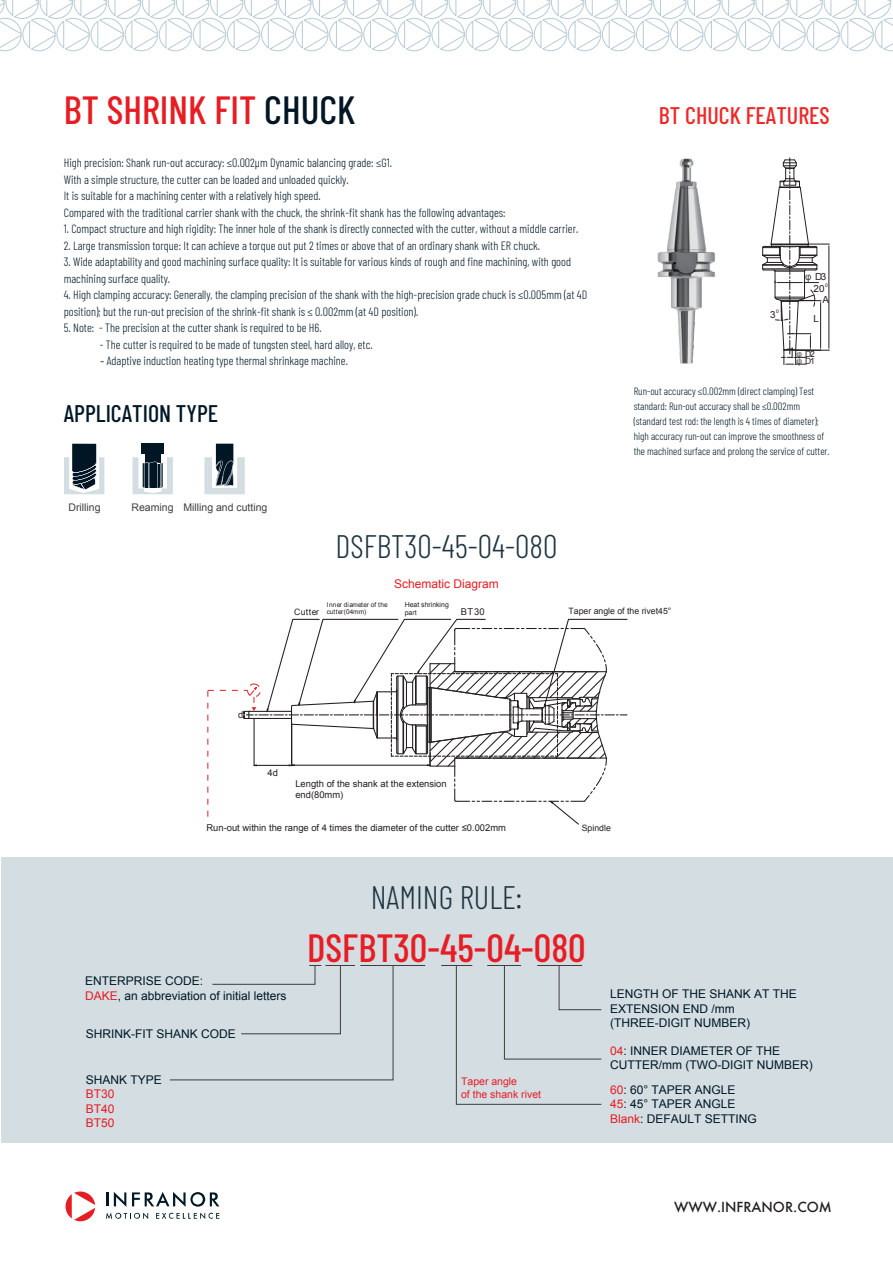
<style>
.page{position:relative;width:893px;height:1263px;background:#fff}
.page>*{position:absolute;margin:0;border:0;box-sizing:border-box;transform-origin:0 0}
.t1{font:500 39.3px "Barlow Condensed";color:#e71d24}
.t2{font:300 32.55px "Barlow Condensed";color:#1e3540}
.t3{font:500 24px "Barlow Condensed";color:#ee2928}
.t4{font:500 24px "Barlow Condensed";color:#001826}
.t5{font:500 13.5px "Futura";color:#231f20}
.t6{font:300 12px/16.5px "Barlow Condensed";color:#001826}
.t7{font:12px/14.4px "Arial";color:#001826}
.t8{font:12px/14.4px "Arial";color:#e71d24;text-align:justify}
.t9{font:300 10.5px/15px "Barlow Condensed";color:#001826}
.t10{font:10.5px "Arial";color:#3e3e3f}
.t11{font:10.5px/12.6px "Arial";color:#e71d24}
.t12{font:9.9px/10.5px "Arial";color:#231f20}
.t13{font:9.45px/11.2px "Arial";color:#231f20}
.t14{font:8.7px "Arial";color:#231f20}
.t15{font:8.55px/6.9px "Arial";color:#231f20}
.t16{font:6.9px "Arial";color:#231f20}
.t17{font:6.6px/7.2px "Arial";letter-spacing:.015em;color:#231f20}
.t18{font:4.95px "Arial";color:#231f20}
.s1{color:#001624}
.s2{font-family:"Myriad Pro";font-weight:400}
.s3{color:#3f3f40}
.s4{color:#e71d24}
</style>
<div class="page">
<div style="left:1px;top:857px;width:891px;height:285px;background:#d3dde2"></div>
<svg style="left:0;top:0;width:893px;height:51px"></svg>
<svg style="left:66px;top:1191px;width:29px;height:30px"></svg>
<svg style="left:106px;top:1192px;width:113px;height:27px"></svg>
<svg style="left:64px;top:444px;width:40px;height:50px"></svg>
<div style="left:145px;top:444px;width:15px;height:44px;background:#001624"></div>
<div style="left:142px;top:444px;width:22px;height:10px;background:#001624"></div>
<svg style="left:133px;top:457px;width:40px;height:37px"></svg>
<svg style="left:204px;top:444px;width:41px;height:50px"></svg>
<svg style="left:169px;top:965px;width:224px;height:115px"></svg>
<hr style="left:360px;top:965px;width:65px;height:1px;background:#3e3e3f">
<svg style="left:456px;top:965px;width:146px;height:140px"></svg>
<hr style="left:441px;top:965px;width:31px;height:1px;background:#3e3e3f">
<hr style="left:487px;top:965px;width:34px;height:1px;background:#3e3e3f">
<hr style="left:537px;top:965px;width:45px;height:1px;background:#3e3e3f">
<img style="left:657px;top:158px;width:58px;height:206px">
<hr style="left:829px;top:247px;width:1px;height:100px;background:#231f20">
<svg style="left:762px;top:158px;width:67px;height:207px"></svg>
<svg style="left:208px;top:618px;width:420px;height:207px"></svg>
<h1 class="t1" style="left:64px;top:82px;width:293px">BT SHRINK FIT <span class="s1">CHUCK</span></h1>
<h3 class="t3" style="left:659px;top:99px;width:172px">BT CHUCK FEATURES</h3>
<p class="t6" style="left:64px;top:154px;width:443px">High precision: Shank run-out accuracy: ≤0.002μm Dynamic balancing grade: ≤G1.<br>With a simple structure, the cutter can be loaded and unloaded quickly.<br>It is suitable for a machining center with a relatively high speed.<br>Compared with the traditional carrier shank with the chuck, the shrink-fit shank has the following advantages:</p>
<p class="t6" style="left:64px;top:220px;width:516px">1. Compact structure and high rigidity: The inner hole of the shank is directly connected with the cutter, without a middle carrier.</p>
<p class="t6" style="left:64px;top:236px;width:478px">2. Large transmission torque: It can achieve a torque out put 2 times or above that of an ordinary shank with ER chuck.</p>
<p class="t6" style="left:64px;top:253px;width:509px">3. Wide adaptability and good machining surface quality: It is suitable for various kinds of rough and fine machining, with good machining surface quality.</p>
<p class="t6" style="left:64px;top:286px;width:525px">4. High clamping accuracy: Generally, the clamping precision of the shank with the high-precision grade chuck is ≤0.005mm (at 4D position); but the run-out precision of the shrink-fit shank is ≤ 0.002mm (at 4D position).</p>
<p class="t6" style="left:64px;top:319px;width:259px">5. Note: - The precision at the cutter shank is required to be H6.</p>
<p class="t6" style="left:100px;top:335px;width:274px">- The cutter is required to be made of tungsten steel, hard alloy, etc.</p>
<p class="t6" style="left:101px;top:352px;width:249px"><span class="s2">-</span> Adaptive induction heating type thermal shrinkage machine.</p>
<h3 class="t4" style="left:64px;top:396px;width:156px">APPLICATION TYPE</h3>
<p class="t10" style="left:69px;top:501px;width:34px">Drilling</p>
<p class="t10" style="left:132px;top:501px;width:137px">Reaming Milling and cutting</p>
<h2 class="t2" style="left:335px;top:523px;width:224px">DSFBT30-45-04-080</h2>
<p class="t8" style="left:394px;top:576px;width:106px">Schematic Diagram</p>
<p class="t18" style="left:776px;top:308px;width:4px">0</p>
<p class="t12" style="left:770px;top:310px;width:7px">3</p>
<p class="t12" style="left:805px;top:272px;width:23px"><span class="s3">φ</span> D3</p>
<p class="t18" style="left:825px;top:282px;width:4px">0</p>
<p class="t12" style="left:822px;top:284px;width:8px;text-indent:-9px">20<br>A</p>
<p class="t12" style="left:813px;top:314px;width:7px">L</p>
<p class="t15" style="left:796px;top:350px;width:20px"><span class="s3">φ</span> D2 <span class="s3">φ</span> D1</p>
<p class="t9" style="left:634px;top:383px;width:197px">Run-out accuracy ≤0.002mm (direct clamping) Test standard: Run-out accuracy shall be ≤0.002mm (standard test rod: the length is 4 times of diameter); high accuracy run-out can improve the smoothness of the machined surface and prolong the service of cutter.</p>
<p class="t17" style="left:327px;top:601px;width:63px">Inner diameter of the cutter(04mm)</p>
<p class="t16" style="left:405px;top:600px;width:46px">Heat shrinking</p>
<p class="t14" style="left:294px;top:607px;width:27px">Cutter</p>
<p class="t16" style="left:405px;top:608px;width:13px">part</p>
<p class="t13" style="left:461px;top:606px;width:25px">BT30</p>
<p class="t13" style="left:238px;top:709px;width:7px">d</p>
<p class="t13" style="left:268px;top:767px;width:12px">4d</p>
<p class="t13" style="left:295px;top:778px;width:153px">Length of the shank at the extension end(80mm)</p>
<p class="t13" style="left:206px;top:822px;width:301px">Run-out within the range of 4 times the diameter of the cutter ≤0.002mm</p>
<p class="t14" style="left:568px;top:605px;width:104px">Taper angle of the rivet45°</p>
<p class="t14" style="left:582px;top:822px;width:31px">Spindle</p>
<p class="t7" style="left:85px;top:974px;width:203px">ENTERPRISE CODE:<br><span class="s4">DAKE</span>, an abbreviation of initial letters</p>
<p class="t7" style="left:86px;top:1027px;width:152px">SHRINK-FIT SHANK CODE</p>
<p class="t7" style="left:86px;top:1072px;width:78px">SHANK TYPE</p>
<p class="t8" style="left:86px;top:1087px;width:30px">BT30<br>BT40<br>BT50</p>
<h2 class="t2" style="left:371px;top:874px;width:153px">NAMING RULE:</h2>
<h1 class="t1" style="left:307px;top:920px;width:280px">DSFBT30-45-04-080</h1>
<p class="t11" style="left:461px;top:1075px;width:81px">Taper angle<br>of the shank rivet</p>
<p class="t7" style="left:610px;top:987px;width:188px">LENGTH OF THE SHANK AT THE<br>EXTENSION END /mm (THREE-DIGIT NUMBER)</p>
<p class="t7" style="left:610px;top:1043px;width:204px"><span class="s4">04</span>: INNER DIAMETER OF THE<br>CUTTER/mm (TWO-DIGIT NUMBER)</p>
<p class="t7" style="left:610px;top:1082px;width:148px"><span class="s4">60</span>: 60° TAPER ANGLE<br><span class="s4">45</span>: 45° TAPER ANGLE<br><span class="s4">Blank</span>: DEFAULT SETTING</p>
<p class="t5" style="left:674px;top:1197px;width:159px">WWW.INFRANOR.COM</p>
</div>
